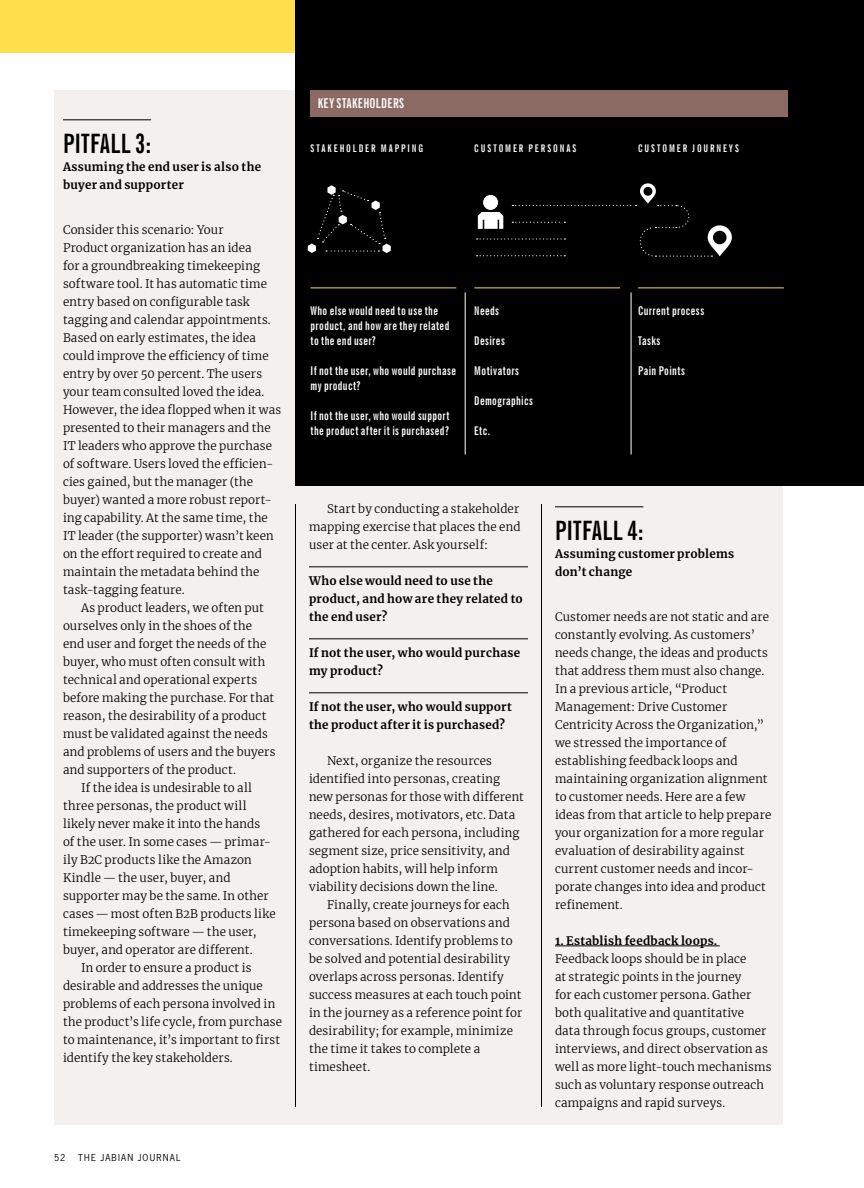
<style>
.page{position:relative;width:864px;height:1188px;background:#fff}
.page>*{position:absolute;margin:0;border:0;box-sizing:border-box;transform-origin:0 0}
.Body_Copy_7_75_12_ke{font:700 extra-condensed 26.7px "News Gothic BT";letter-spacing:.015em;color:#000}
.Body_Copy_7_75_12_ke-2{font:700 extra-condensed 13.5px "News Gothic BT";letter-spacing:.03em;color:#fff}
.Title_24_30{font:700 extra-condensed 12px/15px "News Gothic BT";letter-spacing:.035em;color:#fff}
.Body_Copy_7_75_12_ke-3{font:300 11.7px/18px "Merriweather";letter-spacing:.01em;color:#000}
.Body_Copy_7_75_12_ke-4{font:700 11.7px/18px "Merriweather";letter-spacing:.02em;color:#000}
.Title_24_30-2{font:700 extra-condensed 10.5px "News Gothic BT";letter-spacing:.185em;color:#fff}
.t1{font:9px "News Gothic Std";letter-spacing:.135em;color:#000}
.s1{font-weight:700}
</style>
<div class="page">
<div style="left:0;top:0;width:864px;height:53px;background:#ffe04c"></div>
<div style="left:54px;top:90px;width:729px;height:1035px;background:#f4f0ed"></div>
<hr style="left:63px;top:120px;width:88px;height:1px;background:#000">
<hr style="left:309px;top:567px;width:219px;height:1px;background:#000">
<hr style="left:309px;top:639px;width:219px;height:1px;background:#000">
<hr style="left:309px;top:693px;width:219px;height:1px;background:#000">
<hr style="left:555px;top:507px;width:88px;height:1px;background:#000">
<hr style="left:555px;top:946px;width:165px;height:1px;background:#000">
<hr style="left:541px;top:504px;width:1px;height:603px;background:#000">
<hr style="left:295px;top:504px;width:1px;height:603px;background:#000">
<div style="left:295px;top:0;width:569px;height:486px;background:#000"></div>
<div style="left:310px;top:90px;width:478px;height:27px;background:#8a6a62"></div>
<svg style="left:477px;top:183px;width:255px;height:74px"></svg>
<hr style="left:311px;top:288px;width:145px;height:1px;background:#ffe04c">
<hr style="left:474px;top:288px;width:146px;height:1px;background:#ffe04c">
<hr style="left:638px;top:288px;width:146px;height:1px;background:#ffe04c">
<hr style="left:465px;top:292px;width:1px;height:162px;background:#fff">
<hr style="left:631px;top:292px;width:1px;height:162px;background:#fff">
<svg style="left:308px;top:185px;width:83px;height:68px"></svg>
<p class="Body_Copy_7_75_12_ke" style="left:63px;top:127px;width:90px">PITFALL 3:</p>
<p class="Body_Copy_7_75_12_ke-4" style="left:63px;top:157px;width:200px">Assuming the end user is also the buyer and supporter</p>
<p class="Body_Copy_7_75_12_ke-3" style="left:63px;top:220px;width:220px">Consider this scenario: Your<br>Product organization has an idea<br>for a groundbreaking timekeeping software tool. It has automatic time entry based on configurable task tagging and calendar appointments.<br>Based on early estimates, the idea could improve the efficiency of time entry by over 50 percent. The users your team consulted loved the idea.<br>However, the idea flopped when it was presented to their managers and the IT leaders who approve the purchase of software. Users loved the efficien&shy;cies gained, but the manager (the buyer) wanted a more robust report&shy;ing capability. At the same time, the IT leader (the supporter) wasn’t keen on the effort required to create and maintain the metadata behind the task-tagging feature.</p>
<p class="Body_Copy_7_75_12_ke-3" style="left:63px;top:598px;width:214px;text-indent:18px">As product leaders, we often put ourselves only in the shoes of the end user and forget the needs of the buyer, who must often consult with technical and operational experts before making the purchase. For that reason, the desirability of a product must be validated against the needs and problems of users and the buyers and supporters of the product.</p>
<p class="Body_Copy_7_75_12_ke-3" style="left:63px;top:778px;width:214px;text-indent:18px">If the idea is undesirable to all three personas, the product will likely never make it into the hands<br>of the user. In some cases — primar&shy;ily B2C products like the Amazon Kindle — the user, buyer, and supporter may be the same. In other cases — most often B2B products like timekeeping software — the user, buyer, and operator are different.</p>
<p class="Body_Copy_7_75_12_ke-3" style="left:63px;top:958px;width:221px;text-indent:18px">In order to ensure a product is desirable and addresses the unique problems of each persona involved in the product’s life cycle, from purchase to maintenance, it’s important to first identify the key stakeholders.</p>
<p class="t1" style="left:54px;top:1152px;width:13px">52</p>
<p class="t1" style="left:78px;top:1152px;width:104px">THE JABIAN JOURNAL</p>
<p class="Body_Copy_7_75_12_ke-2" style="left:318px;top:95px;width:88px">KEY STAKEHOLDERS</p>
<p class="Title_24_30-2" style="left:310px;top:142px;width:114px">STAKEHOLDER MAPPING</p>
<p class="Title_24_30-2" style="left:474px;top:142px;width:104px">CUSTOMER PERSONAS</p>
<p class="Title_24_30" style="left:310px;top:303px;width:140px">Who else would need to use the product, and how are they related to the end user?</p>
<p class="Title_24_30" style="left:310px;top:363px;width:147px">If not the user, who would purchase my product?</p>
<p class="Title_24_30" style="left:310px;top:408px;width:141px">If not the user, who would support the product after it is purchased?</p>
<p class="Title_24_30" style="left:474px;top:303px;width:26px">Needs</p>
<p class="Title_24_30" style="left:474px;top:333px;width:32px">Desires</p>
<p class="Title_24_30" style="left:474px;top:363px;width:46px">Motivators</p>
<p class="Title_24_30" style="left:474px;top:393px;width:60px">Demographics</p>
<p class="Title_24_30" style="left:474px;top:423px;width:17px">Etc.</p>
<p class="Title_24_30-2" style="left:638px;top:142px;width:102px">CUSTOMER JOURNEYS</p>
<p class="Title_24_30" style="left:638px;top:303px;width:68px">Current process</p>
<p class="Title_24_30" style="left:638px;top:333px;width:24px">Tasks</p>
<p class="Title_24_30" style="left:638px;top:363px;width:48px">Pain Points</p>
<p class="Body_Copy_7_75_12_ke-3" style="left:309px;top:499px;width:213px;text-align:justify;text-indent:18px">Start by conducting a stakeholder mapping exercise that places the end user at the center. Ask yourself:</p>
<p class="Body_Copy_7_75_12_ke-4" style="left:309px;top:571px;width:215px">Who else would need to use the product, and how are they related to the end user?</p>
<p class="Body_Copy_7_75_12_ke-4" style="left:309px;top:643px;width:213px">If not the user, who would purchase my product?</p>
<p class="Body_Copy_7_75_12_ke-4" style="left:309px;top:697px;width:204px">If not the user, who would support the product after it is purchased?</p>
<p class="Body_Copy_7_75_12_ke-3" style="left:309px;top:751px;width:216px;text-indent:18px">Next, organize the resources identified into personas, creating new personas for those with different needs, desires, motivators, etc. Data gathered for each persona, including segment size, price sensitivity, and adoption habits, will help inform viability decisions down the line.</p>
<p class="Body_Copy_7_75_12_ke-3" style="left:309px;top:895px;width:215px;text-indent:18px">Finally, create journeys for each persona based on observations and conversations. Identify problems to be solved and potential desirability overlaps across personas. Identify success measures at each touch point in the journey as a reference point for desirability; for example, minimize the time it takes to complete a timesheet.</p>
<p class="Body_Copy_7_75_12_ke" style="left:555px;top:514px;width:90px">PITFALL 4:</p>
<p class="Body_Copy_7_75_12_ke-4" style="left:555px;top:544px;width:181px">Assuming customer problems don’t change</p>
<p class="Body_Copy_7_75_12_ke-3" style="left:555px;top:607px;width:218px">Customer needs are not static and are constantly evolving. As customers’ needs change, the ideas and products that address them must also change.<br>In a previous article, “Product Management: Drive Customer Centricity Across the Organization,” we stressed the importance of establishing feedback loops and maintaining organization alignment to customer needs. Here are a few ideas from that article to help prepare your organization for a more regular evaluation of desirability against current customer needs and incor&shy;porate changes into idea and product refinement.</p>
<p class="Body_Copy_7_75_12_ke-3" style="left:555px;top:931px;width:218px"><span class="s1">1. Establish feedback loops.<br></span>Feedback loops should be in place<br>at strategic points in the journey<br>for each customer persona. Gather both qualitative and quantitative data through focus groups, customer interviews, and direct observation as well as more light-touch mechanisms such as voluntary response outreach campaigns and rapid surveys.</p>
</div>
